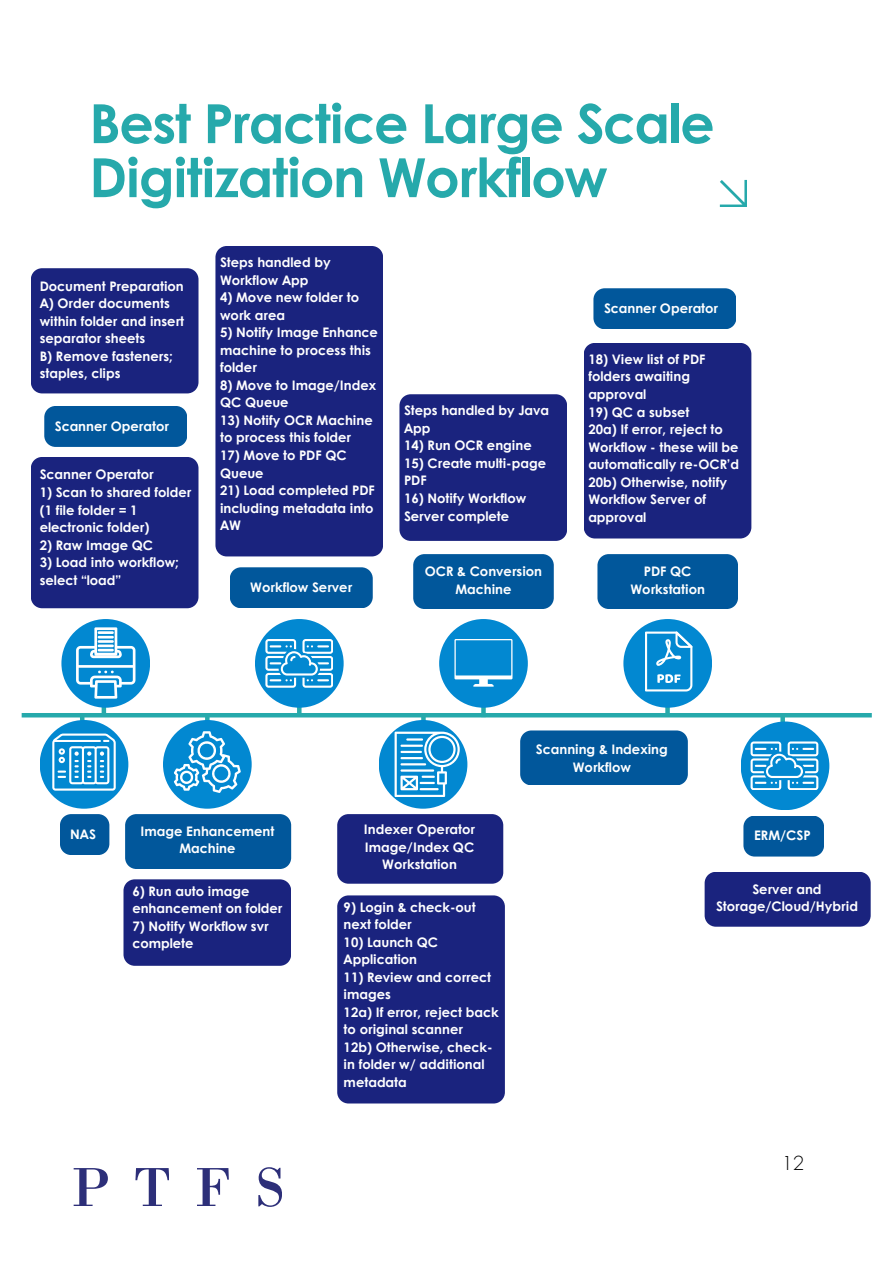
<style>
.page{position:relative;width:893px;height:1264px;background:#fff}
.page>*{position:absolute;margin:0;border:0;box-sizing:border-box;transform-origin:0 0}
.t1{font:700 54px/54px "Century Gothic";letter-spacing:-.025em;color:#26a9ab}
.t2{font:300 19.5px "Century Gothic";color:#000}
.t3{font:700 13.2px/17.5px "Century Gothic";color:#fff}
</style>
<div class="page">
<svg style="left:719px;top:180px;width:27px;height:27px"></svg>
<div style="left:31px;top:268px;width:167px;height:125px;background:#1a237e"></div>
<svg style="left:102px;top:707px;width:4px;height:3px"></svg>
<div style="left:61px;top:619px;width:89px;height:88px;background:#0288d1;border-radius:50%"></div>
<div style="left:31px;top:457px;width:167px;height:151px;background:#1a237e"></div>
<div style="left:40px;top:720px;width:88px;height:88px;background:#0288d1;border-radius:50%"></div>
<svg style="left:52px;top:710px;width:63px;height:81px"></svg>
<svg style="left:76px;top:627px;width:59px;height:71px"></svg>
<div style="left:215px;top:246px;width:168px;height:310px;background:#1a237e"></div>
<svg style="left:205px;top:717px;width:4px;height:3px"></svg>
<div style="left:163px;top:720px;width:89px;height:88px;background:#0288d1;border-radius:50%"></div>
<svg style="left:174px;top:731px;width:67px;height:61px"></svg>
<div style="left:123px;top:879px;width:168px;height:86px;background:#1a237e"></div>
<svg style="left:60px;top:814px;width:49px;height:41px;background:#0e5fa0"></svg>
<svg style="left:297px;top:707px;width:4px;height:6px"></svg>
<div style="left:255px;top:619px;width:88px;height:88px;background:#0288d1;border-radius:50%"></div>
<svg style="left:265px;top:639px;width:68px;height:48px"></svg>
<div style="left:399px;top:394px;width:168px;height:147px;background:#1a237e"></div>
<svg style="left:481px;top:707px;width:4px;height:6px"></svg>
<div style="left:439px;top:619px;width:89px;height:88px;background:#0288d1;border-radius:50%"></div>
<div style="left:413px;top:554px;width:140px;height:55px;background:#01579b"></div>
<div style="left:44px;top:406px;width:143px;height:41px;background:#01579b"></div>
<div style="left:125px;top:814px;width:166px;height:55px;background:#01579b"></div>
<svg style="left:454px;top:639px;width:58px;height:47px"></svg>
<svg style="left:421px;top:717px;width:4px;height:3px"></svg>
<div style="left:378px;top:720px;width:89px;height:88px;background:#0288d1;border-radius:50%"></div>
<div style="left:337px;top:895px;width:168px;height:208px;background:#1a237e"></div>
<div style="left:337px;top:814px;width:166px;height:69px;background:#1a237e"></div>
<div style="left:520px;top:730px;width:167px;height:55px;background:#01579b"></div>
<svg style="left:394px;top:731px;width:65px;height:66px"></svg>
<div style="left:584px;top:343px;width:167px;height:195px;background:#1a237e"></div>
<svg style="left:665px;top:707px;width:4px;height:6px"></svg>
<div style="left:623px;top:619px;width:89px;height:88px;background:#0288d1;border-radius:50%"></div>
<div style="left:597px;top:554px;width:141px;height:55px;background:#01579b"></div>
<div style="left:593px;top:288px;width:143px;height:41px;background:#01579b"></div>
<svg style="left:645px;top:631px;width:47px;height:60px"></svg>
<div style="left:743px;top:816px;width:81px;height:40px;background:#01579b"></div>
<div style="left:704px;top:872px;width:166px;height:54px;background:#1a237e"></div>
<svg style="left:780px;top:717px;width:4px;height:4px"></svg>
<div style="left:740px;top:721px;width:89px;height:89px;background:#0288d1;border-radius:50%"></div>
<svg style="left:750px;top:741px;width:68px;height:48px"></svg>
<hr style="left:22px;top:713px;width:849px;height:4px;background:#26a9ab">
<div style="left:230px;top:567px;width:143px;height:41px;background:#01579b"></div>
<svg style="left:74px;top:1168px;width:34px;height:37px"></svg>
<svg style="left:135px;top:1168px;width:34px;height:37px"></svg>
<svg style="left:197px;top:1168px;width:32px;height:37px"></svg>
<svg style="left:258px;top:1167px;width:24px;height:39px"></svg>
<p class="t1" style="left:89px;top:94px;width:626px">Best Practice Large Scale<br>Digitization Workflow</p>
<p class="t3" style="left:40px;top:276px;width:146px">Document Preparation</p>
<p class="t3" style="left:40px;top:294px;width:146px">A) Order documents within folder and insert separator sheets</p>
<p class="t3" style="left:40px;top:347px;width:135px">B) Remove fasteners; staples, clips</p>
<p class="t3" style="left:55px;top:416px;width:116px">Scanner Operator</p>
<p class="t3" style="left:40px;top:465px;width:116px">Scanner Operator</p>
<p class="t3" style="left:40px;top:483px;width:153px">1) Scan to shared folder (1 file folder = 1 electronic folder)</p>
<p class="t3" style="left:40px;top:535px;width:115px">2) Raw Image QC</p>
<p class="t3" style="left:40px;top:553px;width:141px">3) Load into workflow; select “load”</p>
<p class="t3" style="left:220px;top:253px;width:112px">Steps handled by<br>Workflow App</p>
<p class="t3" style="left:220px;top:288px;width:141px">4) Move new folder to work area</p>
<p class="t3" style="left:220px;top:323px;width:159px">5) Notify Image Enhance machine to process this folder</p>
<p class="t3" style="left:220px;top:375px;width:157px">8) Move to Image/Index<br>QC Queue</p>
<p class="t3" style="left:220px;top:411px;width:154px">13) Notify OCR Machine to process this folder</p>
<p class="t3" style="left:220px;top:446px;width:128px">17) Move to PDF QC<br>Queue</p>
<p class="t3" style="left:220px;top:481px;width:156px;text-align:justify">21) Load completed PDF including metadata into AW</p>
<p class="t3" style="left:250px;top:578px;width:104px">Workflow Server</p>
<p class="t3" style="left:404px;top:401px;width:147px">Steps handled by Java<br>App</p>
<p class="t3" style="left:404px;top:436px;width:129px">14) Run OCR engine</p>
<p class="t3" style="left:404px;top:454px;width:144px">15) Create multi-page<br>PDF</p>
<p class="t3" style="left:404px;top:489px;width:124px">16) Notify Workflow<br>Server complete</p>
<p class="t3" style="left:425px;top:562px;width:119px;text-align:center">OCR &amp; Conversion<br>Machine</p>
<p class="t3" style="left:604px;top:299px;width:116px">Scanner Operator</p>
<p class="t3" style="left:588px;top:350px;width:119px">18) View list of PDF folders awaiting approval</p>
<p class="t3" style="left:588px;top:402px;width:103px">19) QC a subset</p>
<p class="t3" style="left:588px;top:420px;width:152px">20a) If error, reject to<br>Workflow - these will be automatically re-OCR’d</p>
<p class="t3" style="left:588px;top:472px;width:140px">20b) Otherwise, notify<br>Workflow Server of approval</p>
<p class="t3" style="left:630px;top:562px;width:76px;text-align:center">PDF QC<br>Workstation</p>
<p class="t3" style="left:70px;top:824px;width:27px">NAS</p>
<p class="t3" style="left:140px;top:821px;width:135px;text-align:center">Image Enhancement<br>Machine</p>
<p class="t3" style="left:364px;top:820px;width:113px">Indexer Operator</p>
<p class="t3" style="left:365px;top:837px;width:111px;text-align:center">Image/Index QC<br>Workstation</p>
<p class="t3" style="left:536px;top:740px;width:133px;text-align:center">Scanning &amp; Indexing<br>Workflow</p>
<p class="t3" style="left:754px;top:826px;width:58px">ERM/CSP</p>
<p class="t3" style="left:132px;top:881px;width:152px">6) Run auto image enhancement on folder</p>
<p class="t3" style="left:132px;top:916px;width:138px">7) Notify Workflow svr complete</p>
<p class="t3" style="left:343px;top:897px;width:134px">9) Login &amp; check-out next folder</p>
<p class="t3" style="left:343px;top:932px;width:96px">10) Launch QC<br>Application</p>
<p class="t3" style="left:343px;top:967px;width:149px">11) Review and correct images</p>
<p class="t3" style="left:343px;top:1002px;width:156px">12a) If error, reject back to original scanner</p>
<p class="t3" style="left:343px;top:1037px;width:150px">12b) Otherwise, check&shy;in folder w/ additional metadata</p>
<p class="t3" style="left:716px;top:879px;width:143px;text-align:center">Server and<br>Storage/Cloud/Hybrid</p>
<p class="t2" style="left:782px;top:1147px;width:23px">12</p>
</div>
